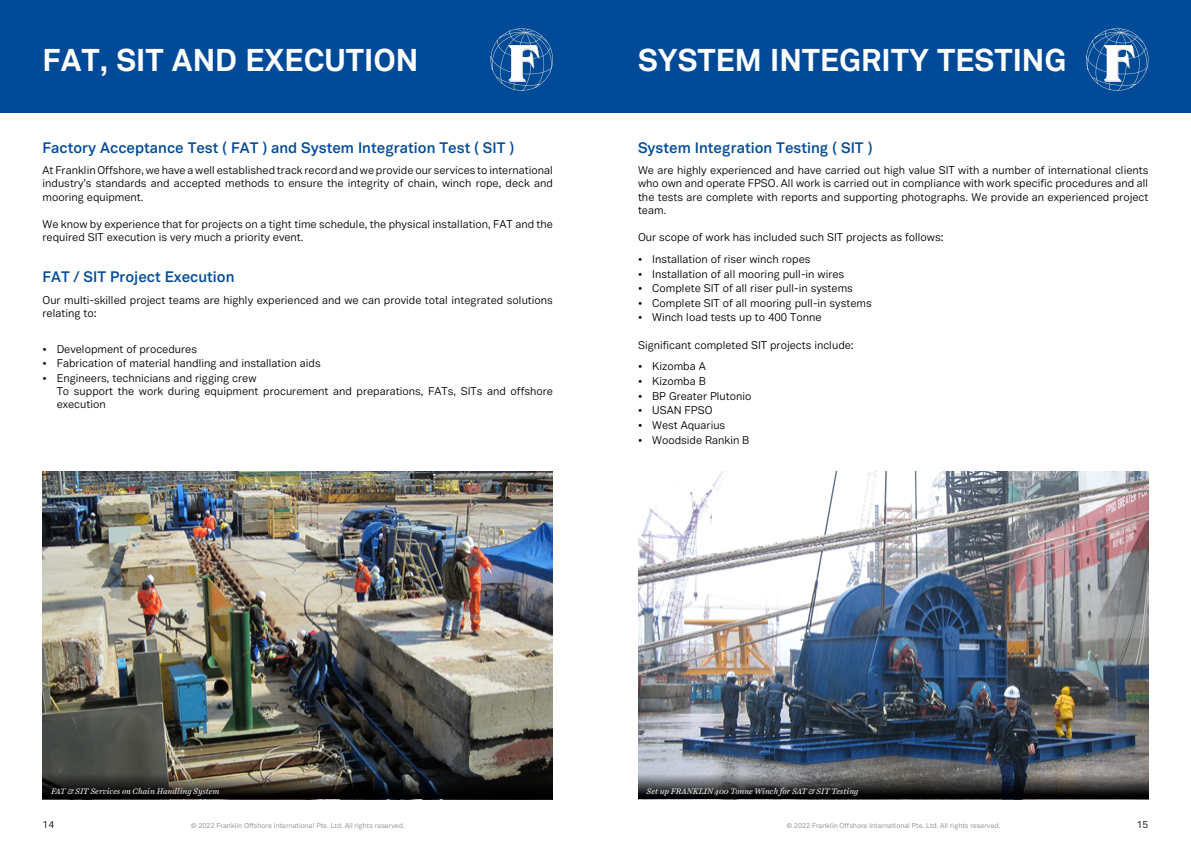
<style>
.page{position:relative;width:1191px;height:842px;background:#fff}
.page>*{position:absolute;margin:0;border:0;box-sizing:border-box;transform-origin:0 0}
.t1{font:700 31px "Vaud";color:#fff}
.t2{font:600 15px "Vaud Display";color:#004a98}
.t3{font:11px/13.2px "Vaud";color:#000}
.t4{font:10px "Vaud";color:#000}
.t5{font:italic 8px "Harriet Text";color:#fff}
.t6{font:7px "Vaud";color:#878a8e}
</style>
<div class="page">
<div style="left:0;top:0;width:595px;height:113px;background:#004a98"></div>
<svg style="left:490px;top:28px;width:63px;height:63px"></svg>
<div style="left:595px;top:0;width:596px;height:113px;background:#004a98"></div>
<svg style="left:1086px;top:28px;width:62px;height:63px"></svg>
<img style="left:43px;top:472px;width:510px;height:301px">
<svg style="left:43px;top:773px;width:510px;height:26px;background:#282622"></svg>
<img style="left:638px;top:472px;width:510px;height:301px">
<svg style="left:638px;top:773px;width:510px;height:26px;background:#404041"></svg>
<h1 class="t1" style="left:43px;top:41px;width:377px">FAT, SIT AND EXECUTION</h1>
<h2 class="t2" style="left:43px;top:138px;width:473px">Factory Acceptance Test ( FAT ) and System Integration Test ( SIT )</h2>
<p class="t3" style="left:43px;top:164px;width:512px;text-align:justify">At Franklin Offshore, we have a well established track record and we provide our services to international industry’s standards and accepted methods to ensure the integrity of chain, winch rope, deck and mooring equipment.</p>
<p class="t3" style="left:43px;top:217px;width:512px">We know by experience that for projects on a tight time schedule, the physical installation, FAT and the required SIT execution is very much a priority event.</p>
<h2 class="t2" style="left:43px;top:267px;width:193px">FAT / SIT Project Execution</h2>
<p class="t3" style="left:43px;top:293px;width:512px">Our multi-skilled project teams are highly experienced and we can provide total integrated solutions relating to:</p>
<p class="t3" style="left:43px;top:342px;width:156px">• Development of procedures</p>
<p class="t3" style="left:43px;top:357px;width:280px">• Fabrication of material handling and installation aids</p>
<p class="t3" style="left:57px;top:371px;width:498px;text-indent:-14px">• Engineers, technicians and rigging crew<br>To support the work during equipment procurement and preparations, FATs, SITs and offshore execution</p>
<h1 class="t1" style="left:638px;top:41px;width:430px">SYSTEM INTEGRITY TESTING</h1>
<h2 class="t2" style="left:638px;top:138px;width:236px">System Integration Testing ( SIT )</h2>
<p class="t3" style="left:638px;top:164px;width:512px;text-align:justify">We are highly experienced and have carried out high value SIT with a number of international clients who own and operate FPSO. All work is carried out in compliance with work specific procedures and all the tests are complete with reports and supporting photographs. We provide an experienced project team.</p>
<p class="t3" style="left:638px;top:231px;width:307px">Our scope of work has included such SIT projects as follows:</p>
<p class="t3" style="left:638px;top:252px;width:174px">• Installation of riser winch ropes</p>
<p class="t3" style="left:638px;top:267px;width:208px">• Installation of all mooring pull-in wires</p>
<p class="t3" style="left:638px;top:282px;width:216px">• Complete SIT of all riser pull-in systems</p>
<p class="t3" style="left:638px;top:296px;width:235px">• Complete SIT of all mooring pull-in systems</p>
<p class="t3" style="left:638px;top:311px;width:185px">• Winch load tests up to 400 Tonne</p>
<p class="t3" style="left:638px;top:338px;width:217px">Significant completed SIT projects include:</p>
<p class="t3" style="left:638px;top:360px;width:69px">• Kizomba A</p>
<p class="t3" style="left:638px;top:375px;width:69px">• Kizomba B</p>
<p class="t3" style="left:638px;top:389px;width:115px">• BP Greater Plutonio</p>
<p class="t3" style="left:638px;top:404px;width:76px">• USAN FPSO</p>
<p class="t3" style="left:638px;top:418px;width:89px">• West Aquarius</p>
<p class="t3" style="left:638px;top:433px;width:113px">• Woodside Rankin B</p>
<p class="t5" style="left:51px;top:785px;width:170px">FAT &amp; SIT Services on Chain Handling System</p>
<p class="t5" style="left:646px;top:785px;width:213px">Set up FRANKLIN 400 Tonne Winch for SAT &amp; SIT Testing</p>
<p class="t4" style="left:43px;top:818px;width:13px">14</p>
<p class="t6" style="left:191px;top:821px;width:215px">© 2022 Franklin Offshore International Pte. Ltd. All rights reserved.</p>
<p class="t6" style="left:786px;top:821px;width:215px">© 2022 Franklin Offshore International Pte. Ltd. All rights reserved.</p>
<p class="t4" style="left:1136px;top:818px;width:13px">15</p>
</div>
